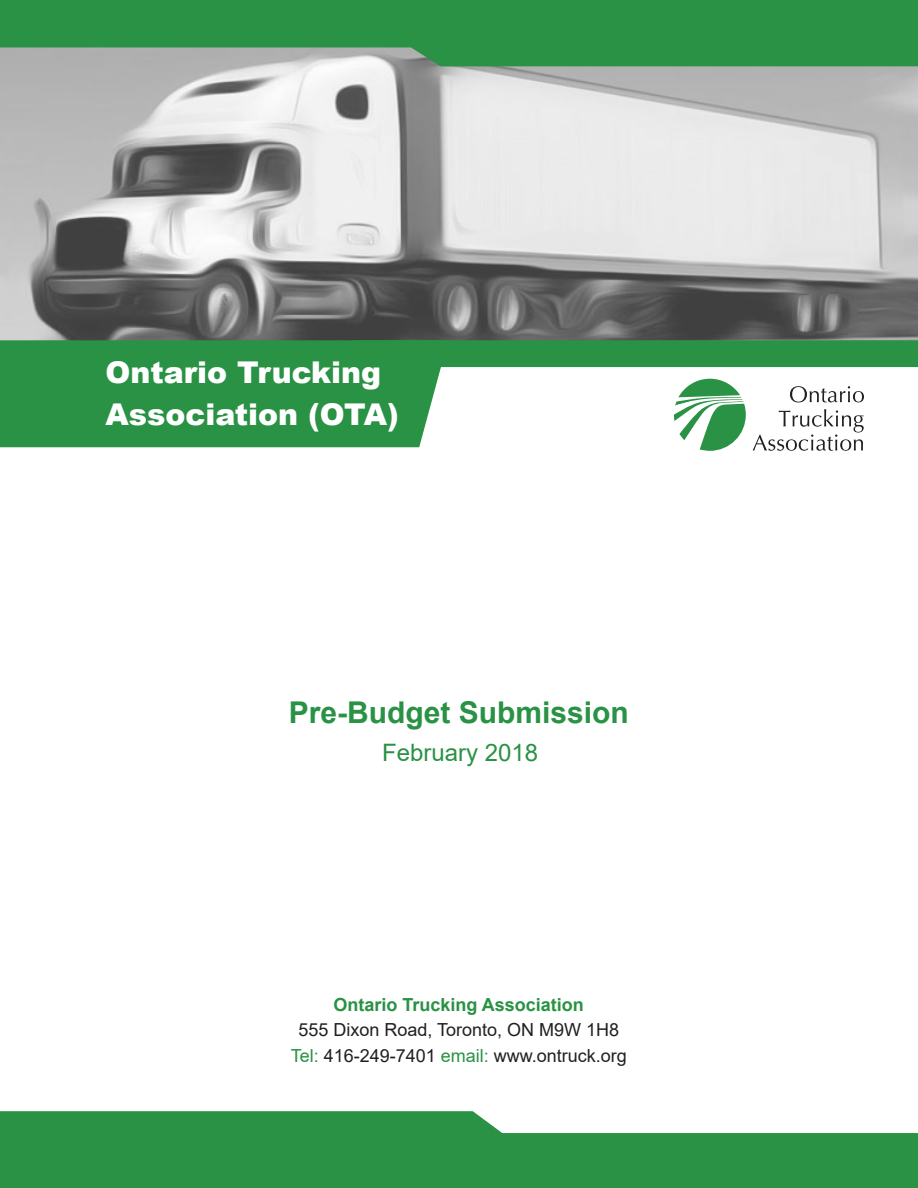
<style>
.page{position:relative;width:918px;height:1188px;background:#fff}
.page>*{position:absolute;margin:0;border:0;box-sizing:border-box;transform-origin:0 0}
.t1{font:900 30px "Arial";color:#fff}
.t2{font:700 30px "Arial";color:#299244}
.t3{font:24px "Arial";color:#299244}
.t4{font:18px "Arial";color:#231f20}
.t5{font:700 18px "Arial";color:#299244}
.s1{color:#299244}
</style>
<div class="page">
<img style="left:0;top:66px;width:918px;height:274px">
<svg style="left:0;top:1111px;width:918px;height:77px;fill:#299244"></svg>
<div style="left:0;top:1133px;width:556px;height:55px;background:#299244"></div>
<div style="left:448px;top:340px;width:470px;height:27px;background:#299244"></div>
<div style="left:0;top:340px;width:448px;height:107px;background:#299244"></div>
<svg style="left:0;top:0;width:918px;height:66px;background:#3b9652"></svg>
<svg style="left:674px;top:379px;width:72px;height:72px"></svg>
<svg style="left:790px;top:386px;width:74px;height:17px"></svg>
<svg style="left:753px;top:409px;width:111px;height:42px"></svg>
<p class="t1" style="left:105px;top:350px;width:277px">Ontario Trucking</p>
<p class="t1" style="left:105px;top:392px;width:295px">Association (OTA)</p>
<p class="t2" style="left:289px;top:691px;width:342px">Pre-Budget Submission</p>
<p class="t3" style="left:382px;top:736px;width:158px">February 2018</p>
<p class="t5" style="left:334px;top:992px;width:252px">Ontario Trucking Association</p>
<p class="t4" style="left:298px;top:1018px;width:322px">555 Dixon Road, Toronto, ON M9W 1H8</p>
<p class="t4" style="left:291px;top:1043px;width:338px"><span class="s1">Tel:</span> 416-249-7401 <span class="s1">email:</span> www.ontruck.org</p>
</div>
